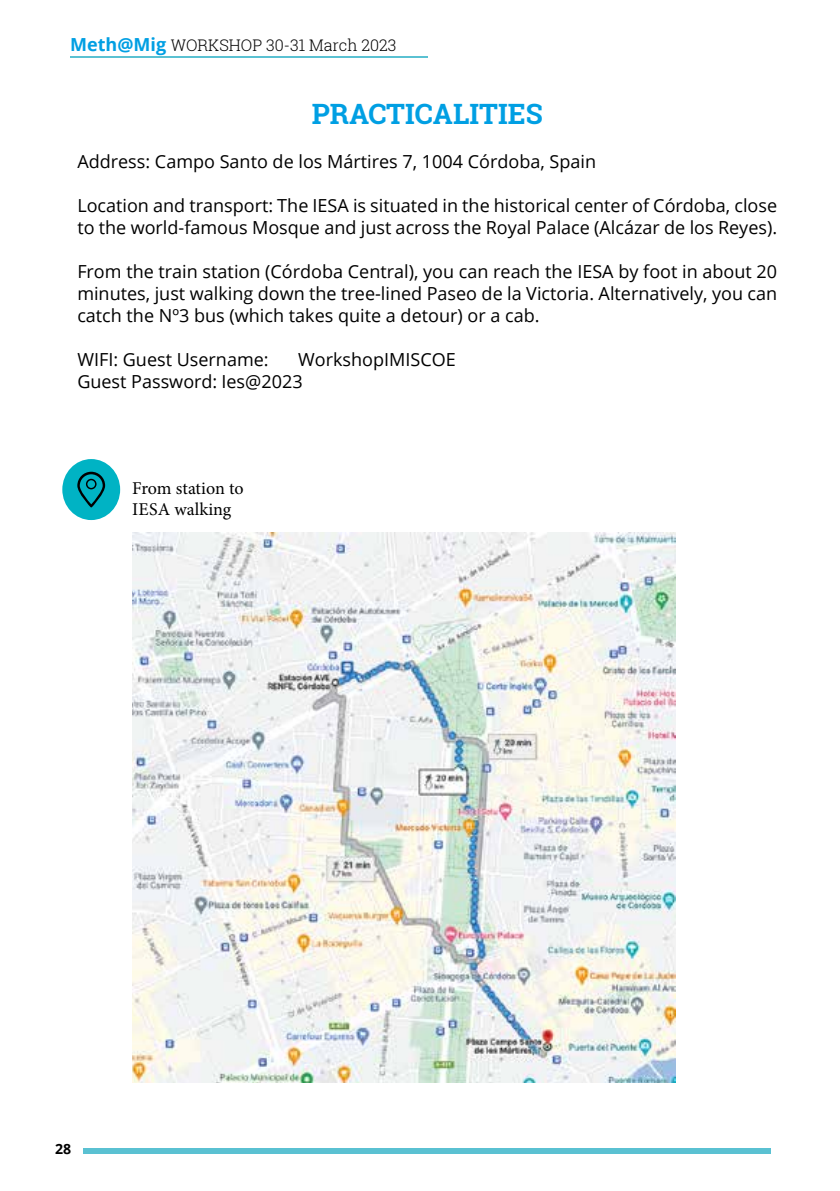
<style>
.page{position:relative;width:840px;height:1191px;background:#fff}
.page>*{position:absolute;margin:0;border:0;box-sizing:border-box;transform-origin:0 0}
.t1{font:700 28px "Roboto Slab";color:#009fe3}
.t2{font:18px/22px "Open Sans";color:#000}
.t3{font:18px/21.6px "Minion Pro";color:#000}
.t4{font:300 16px "Roboto Slab";color:#000}
.t5{font:700 14px "Open Sans";color:#000}
.s1{font-family:"Open Sans";font-weight:700;font-size:18px;color:#009fe3}
</style>
<div class="page">
<div style="left:84px;top:1148px;width:686px;height:6px;background:#5ac1d2"></div>
<hr style="left:70px;top:57px;width:357px;height:1px;background:#5ac1d2">
<div style="left:62px;top:459px;width:58px;height:61px;background:#00b3c4;border-radius:50%"></div>
<svg style="left:77px;top:472px;width:28px;height:35px"></svg>
<img style="left:132px;top:533px;width:543px;height:549px">
<p class="t4" style="left:70px;top:34px;width:328px"><span class="s1">Meth@Mig</span> WORKSHOP 30-31 March 2023</p>
<h1 class="t1" style="left:311px;top:95px;width:232px">PRACTICALITIES</h1>
<p class="t2" style="left:77px;top:150px;width:520px">Address: Campo Santo de los Mártires 7, 1004 Córdoba, Spain</p>
<p class="t2" style="left:77px;top:194px;width:701px">Location and transport: The IESA is situated in the historical center of Córdoba, close to the world-famous Mosque and just across the Royal Palace (Alcázar de los Reyes).</p>
<p class="t2" style="left:77px;top:260px;width:701px;text-align:justify">From the train station (Córdoba Central), you can reach the IESA by foot in about 20 minutes, just walking down the tree-lined Paseo de la Victoria. Alternatively, you can catch the Nº3 bus (which takes quite a detour) or a cab.</p>
<p class="t2" style="left:77px;top:348px;width:193px">WIFI: Guest Username:</p>
<p class="t2" style="left:77px;top:348px;width:380px;text-indent:221px">WorkshopIMISCOE<br>Guest Password: Ies@2023</p>
<p class="t3" style="left:132px;top:477px;width:113px">From station to<br>IESA walking</p>
<p class="t5" style="left:55px;top:1139px;width:18px">28</p>
</div>
